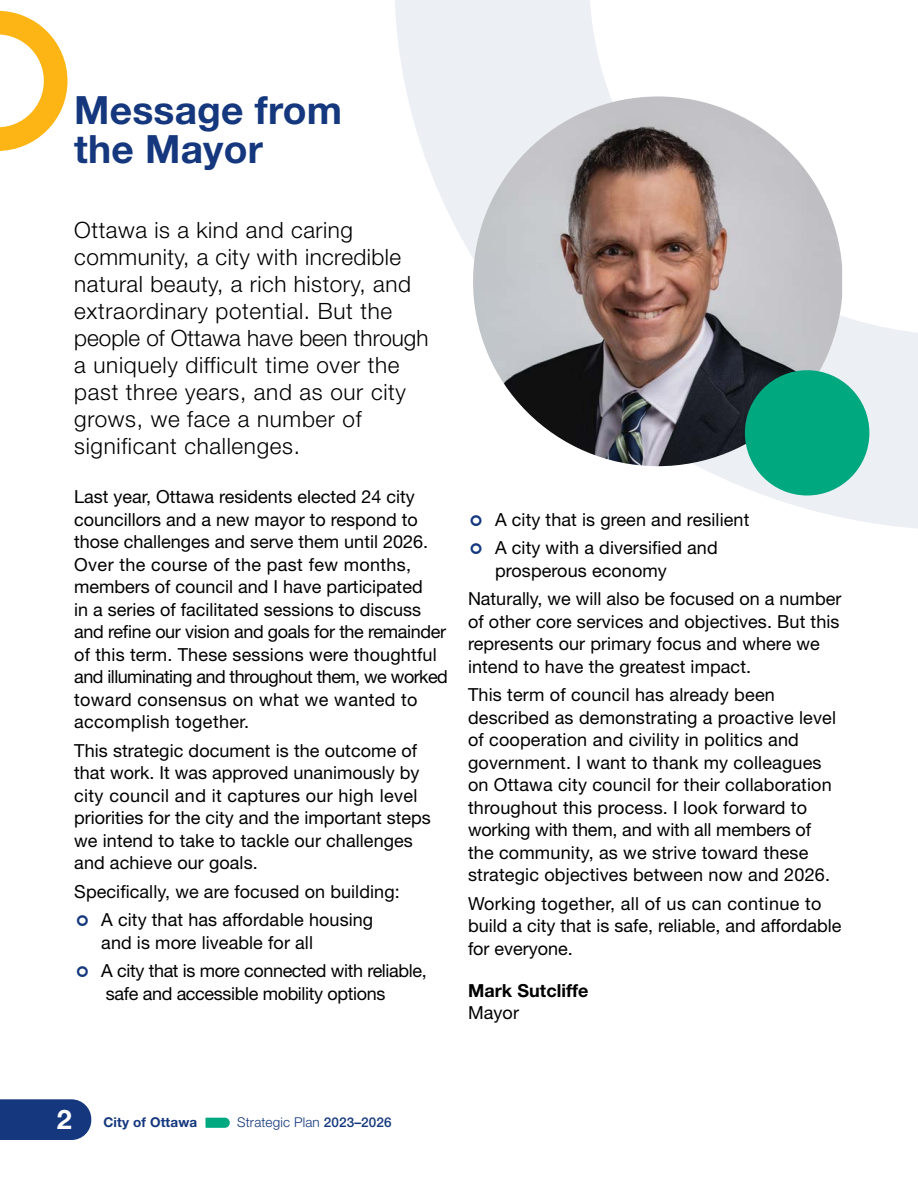
<style>
.page{position:relative;width:918px;height:1188px;background:#fff}
.page>*{position:absolute;margin:0;border:0;box-sizing:border-box;transform-origin:0 0}
.t1{font:700 39px/39px "Helvetica Neue LT Std";letter-spacing:.005em;color:#14377d}
.Intro_2{font:300 22.5px/27px "Helvetica Neue LT Std";letter-spacing:.03em;color:#000}
.Body{font:18px/22.5px "Helvetica Neue LT Std";letter-spacing:.005em;color:#000}
.Body-2{font:18px/22.5px "Helvetica Neue LT Std";letter-spacing:-.02em;color:#000}
.Body-3{font:700 18px/22.5px "Helvetica Neue LT Std";letter-spacing:.005em;color:#000}
.t2{font:300 13.5px "Helvetica Neue LT Std";letter-spacing:.01em;color:#14377d}
.t3{font:700 13.5px "Helvetica Neue LT Std";letter-spacing:.01em;color:#14377d}
.s1{font-weight:400}
.s2{font-size:27px;color:#fff}
.s3{font-weight:500}
</style>
<div class="page">
<svg style="left:395px;top:0;width:523px;height:529px"></svg>
<img style="left:473px;top:96px;width:369px;height:370px;border-radius:181px">
<svg style="left:0;top:11px;width:67px;height:140px"></svg>
<div style="left:745px;top:370px;width:124px;height:126px;background:#00a880;border-radius:50%"></div>
<svg style="left:0;top:1099px;width:91px;height:41px;background:#1f4183"></svg>
<svg style="left:205px;top:1118px;width:25px;height:10px"></svg>
<svg style="left:471px;top:515px;width:11px;height:11px"></svg>
<h2 class="t1" style="left:74px;top:90px;width:269px">Message from the Mayor</h2>
<p class="Intro_2" style="left:74px;top:216px;width:356px">Ottawa is a kind and caring community, a city with incredible natural beauty, a rich history, and extraordinary potential. But the people of Ottawa have been through a uniquely difficult time over the past three years, and as our city grows, we face a number of significant challenges.</p>
<p class="Body" style="left:74px;top:485px;width:375px">Last year, Ottawa residents elected 24 city councillors and a new mayor to respond to those challenges and serve them until 2026.<br>Over the course of the past few months, members of council and I have participated<br>in a series of facilitated sessions to discuss and refine our vision and goals for the remainder of this term. These sessions were thoughtful and illuminating and throughout them, we worked toward consensus on what we wanted to accomplish together.</p>
<p class="Body" style="left:74px;top:739px;width:358px">This strategic document is the outcome of that work. It was approved unanimously by city council and it captures our high level priorities for the city and the important steps we intend to take to tackle our challenges and achieve our goals.</p>
<p class="Body" style="left:74px;top:880px;width:327px">Specifically, we are focused on building:</p>
<p class="Body" style="left:101px;top:908px;width:274px">A city that has affordable housing and is more liveable for all</p>
<p class="Body-2" style="left:101px;top:959px;width:327px">A city that is more connected with reliable, safe and accessible mobility options</p>
<p class="Body" style="left:495px;top:508px;width:256px">A city that is green and resilient</p>
<p class="Body" style="left:495px;top:536px;width:224px">A city with a diversified and prosperous economy</p>
<p class="Body" style="left:468px;top:587px;width:375px">Naturally, we will also be focused on a number of other core services and objectives. But this represents our primary focus and where we intend to have the greatest impact.</p>
<p class="Body" style="left:468px;top:683px;width:370px">This term of council has already been described as demonstrating a proactive level of cooperation and civility in politics and government. I want to thank my colleagues on Ottawa city council for their collaboration throughout this process. I look forward to working with them, and with all members of the community, as we strive toward these strategic objectives between now and 2026.</p>
<p class="Body" style="left:468px;top:892px;width:375px">Working together, all of us can continue to build a city that is safe, reliable, and affordable for everyone.</p>
<p class="Body-3" style="left:468px;top:979px;width:122px">Mark Sutcliffe<br><span class="s1">Mayor</span></p>
<p class="t3" style="left:57px;top:1114px;width:142px"><span class="s2">2</span> City of Ottawa</p>
<p class="t2" style="left:237px;top:1114px;width:156px">Strategic Plan <span class="s3">2023–2026</span></p>
</div>
